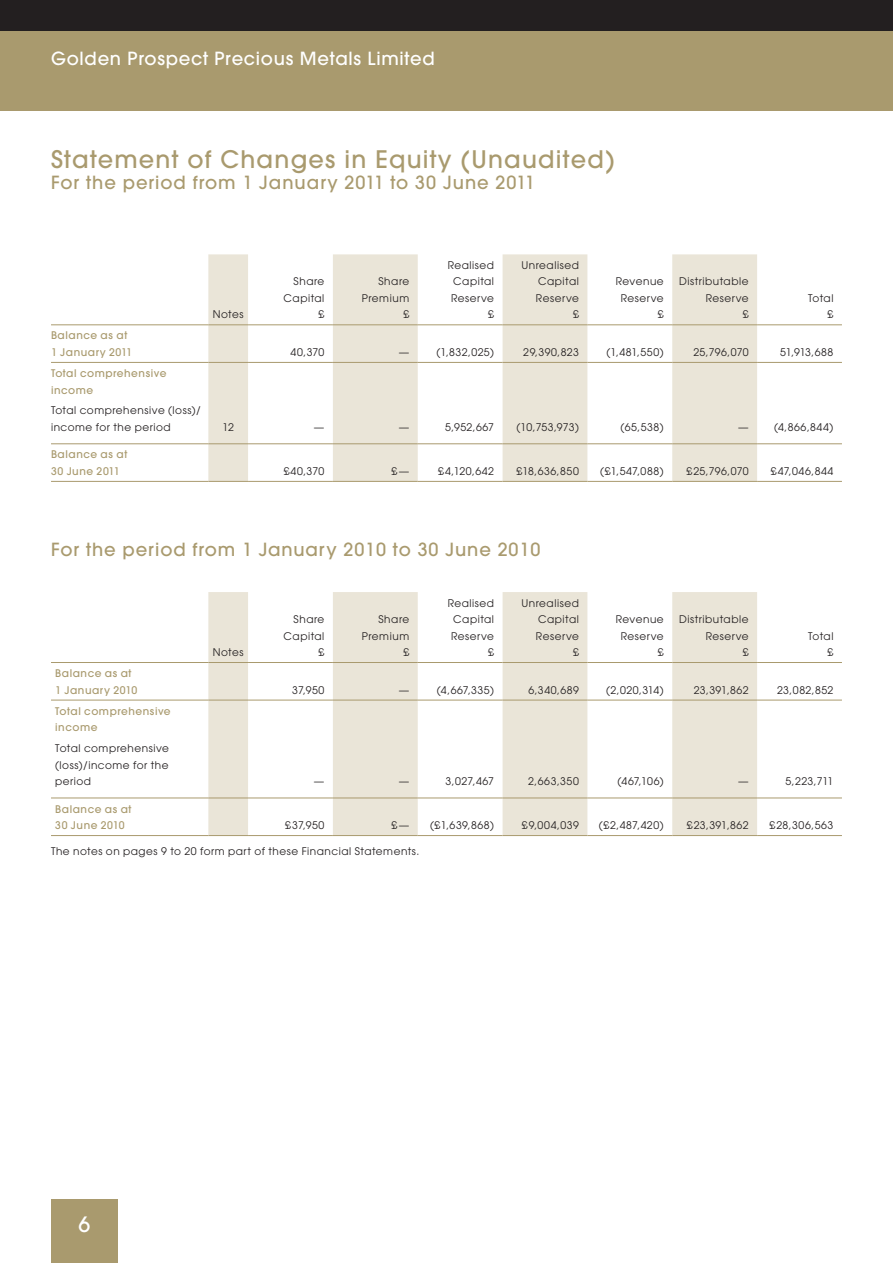
<style>
.page{position:relative;width:893px;height:1263px;background:#fff}
.page>*{position:absolute;margin:0;border:0;box-sizing:border-box;transform-origin:0 0}
.t1{font:500 24px "Avant Garde";letter-spacing:.05em;color:#a99a6e}
.t2{font:500 21px "Avant Garde";color:#fff}
.t3{font:500 18px "Avant Garde";letter-spacing:.05em;color:#a99a6e}
.t4{font:500 18px "Avant Garde";letter-spacing:.04em;color:#fff}
.t5{font:10.5px/16.5px "Avant Garde";letter-spacing:.05em;color:#231f20;text-align:right}
.t6{font:500 10.5px/16.5px "Avant Garde";letter-spacing:.05em;color:#a99a6e}
</style>
<div class="page">
<div style="left:0;top:30px;width:893px;height:81px;background:#a99a6e"></div>
<div style="left:0;top:0;width:893px;height:31px;background:#231f20"></div>
<div style="left:51px;top:1199px;width:67px;height:64px;background:#a99a6e"></div>
<svg style="left:208px;top:254px;width:549px;height:227px;fill:#eae5d8"></svg>
<hr style="left:51px;top:324px;width:157px;height:1px;background:#a99a6e">
<hr style="left:208px;top:324px;width:40px;height:1px;background:#a99a6e">
<hr style="left:248px;top:324px;width:85px;height:1px;background:#a99a6e">
<hr style="left:333px;top:324px;width:85px;height:1px;background:#a99a6e">
<hr style="left:418px;top:324px;width:85px;height:1px;background:#a99a6e">
<hr style="left:503px;top:324px;width:84px;height:1px;background:#a99a6e">
<hr style="left:587px;top:324px;width:85px;height:1px;background:#a99a6e">
<hr style="left:672px;top:324px;width:85px;height:1px;background:#a99a6e">
<hr style="left:757px;top:324px;width:85px;height:1px;background:#a99a6e">
<hr style="left:51px;top:362px;width:157px;height:1px;background:#a99a6e">
<hr style="left:208px;top:362px;width:40px;height:1px;background:#a99a6e">
<hr style="left:248px;top:362px;width:85px;height:1px;background:#a99a6e">
<hr style="left:333px;top:362px;width:85px;height:1px;background:#a99a6e">
<hr style="left:418px;top:362px;width:85px;height:1px;background:#a99a6e">
<hr style="left:503px;top:362px;width:84px;height:1px;background:#a99a6e">
<hr style="left:587px;top:362px;width:85px;height:1px;background:#a99a6e">
<hr style="left:672px;top:362px;width:85px;height:1px;background:#a99a6e">
<hr style="left:757px;top:362px;width:85px;height:1px;background:#a99a6e">
<hr style="left:51px;top:443px;width:157px;height:1px;background:#a99a6e">
<hr style="left:208px;top:443px;width:40px;height:1px;background:#a99a6e">
<hr style="left:248px;top:443px;width:85px;height:1px;background:#a99a6e">
<hr style="left:333px;top:443px;width:85px;height:1px;background:#a99a6e">
<hr style="left:418px;top:443px;width:85px;height:1px;background:#a99a6e">
<hr style="left:503px;top:443px;width:84px;height:1px;background:#a99a6e">
<hr style="left:587px;top:443px;width:85px;height:1px;background:#a99a6e">
<hr style="left:672px;top:443px;width:85px;height:1px;background:#a99a6e">
<hr style="left:757px;top:443px;width:85px;height:1px;background:#a99a6e">
<hr style="left:51px;top:481px;width:157px;height:1px;background:#a99a6e">
<hr style="left:208px;top:481px;width:40px;height:1px;background:#a99a6e">
<hr style="left:248px;top:481px;width:85px;height:1px;background:#a99a6e">
<hr style="left:333px;top:481px;width:85px;height:1px;background:#a99a6e">
<hr style="left:418px;top:481px;width:85px;height:1px;background:#a99a6e">
<hr style="left:503px;top:481px;width:84px;height:1px;background:#a99a6e">
<hr style="left:587px;top:481px;width:85px;height:1px;background:#a99a6e">
<hr style="left:672px;top:481px;width:85px;height:1px;background:#a99a6e">
<hr style="left:757px;top:481px;width:85px;height:1px;background:#a99a6e">
<svg style="left:208px;top:592px;width:549px;height:243px;fill:#eae5d8"></svg>
<hr style="left:51px;top:662px;width:157px;height:1px;background:#a99a6e">
<hr style="left:208px;top:662px;width:40px;height:1px;background:#a99a6e">
<hr style="left:248px;top:662px;width:85px;height:1px;background:#a99a6e">
<hr style="left:333px;top:662px;width:85px;height:1px;background:#a99a6e">
<hr style="left:418px;top:662px;width:85px;height:1px;background:#a99a6e">
<hr style="left:503px;top:662px;width:84px;height:1px;background:#a99a6e">
<hr style="left:587px;top:662px;width:85px;height:1px;background:#a99a6e">
<hr style="left:672px;top:662px;width:85px;height:1px;background:#a99a6e">
<hr style="left:757px;top:662px;width:85px;height:1px;background:#a99a6e">
<hr style="left:51px;top:700px;width:157px;height:1px;background:#a99a6e">
<hr style="left:208px;top:700px;width:40px;height:1px;background:#a99a6e">
<hr style="left:248px;top:700px;width:85px;height:1px;background:#a99a6e">
<hr style="left:333px;top:700px;width:85px;height:1px;background:#a99a6e">
<hr style="left:418px;top:700px;width:85px;height:1px;background:#a99a6e">
<hr style="left:503px;top:700px;width:84px;height:1px;background:#a99a6e">
<hr style="left:587px;top:700px;width:85px;height:1px;background:#a99a6e">
<hr style="left:672px;top:700px;width:85px;height:1px;background:#a99a6e">
<hr style="left:757px;top:700px;width:85px;height:1px;background:#a99a6e">
<hr style="left:51px;top:798px;width:157px;height:1px;background:#a99a6e">
<hr style="left:208px;top:798px;width:40px;height:1px;background:#a99a6e">
<hr style="left:248px;top:798px;width:85px;height:1px;background:#a99a6e">
<hr style="left:333px;top:798px;width:85px;height:1px;background:#a99a6e">
<hr style="left:418px;top:798px;width:85px;height:1px;background:#a99a6e">
<hr style="left:503px;top:798px;width:84px;height:1px;background:#a99a6e">
<hr style="left:587px;top:798px;width:85px;height:1px;background:#a99a6e">
<hr style="left:672px;top:798px;width:85px;height:1px;background:#a99a6e">
<hr style="left:757px;top:798px;width:85px;height:1px;background:#a99a6e">
<hr style="left:51px;top:835px;width:157px;height:1px;background:#a99a6e">
<hr style="left:208px;top:835px;width:40px;height:1px;background:#a99a6e">
<hr style="left:248px;top:835px;width:85px;height:1px;background:#a99a6e">
<hr style="left:333px;top:835px;width:85px;height:1px;background:#a99a6e">
<hr style="left:418px;top:835px;width:85px;height:1px;background:#a99a6e">
<hr style="left:503px;top:835px;width:84px;height:1px;background:#a99a6e">
<hr style="left:587px;top:835px;width:85px;height:1px;background:#a99a6e">
<hr style="left:672px;top:835px;width:85px;height:1px;background:#a99a6e">
<hr style="left:757px;top:835px;width:85px;height:1px;background:#a99a6e">
<h3 class="t4" style="left:51px;top:48px;width:385px">Golden Prospect Precious Metals Limited</h3>
<h1 class="t1" style="left:51px;top:144px;width:565px">Statement of Changes in Equity (Unaudited)</h1>
<h3 class="t3" style="left:51px;top:171px;width:485px">For the period from 1 January 2011 to 30 June 2011</h3>
<p class="t5" style="left:213px;top:306px;width:32px">Notes</p>
<p class="t5" style="left:284px;top:273px;width:42px">Share<br>Capital £</p>
<p class="t5" style="left:362px;top:273px;width:49px">Share<br>Premium £</p>
<p class="t5" style="left:448px;top:257px;width:48px">Realised<br>Capital<br>Reserve £</p>
<p class="t5" style="left:521px;top:257px;width:59px">Unrealised<br>Capital<br>Reserve<br>£</p>
<p class="t5" style="left:616px;top:273px;width:49px">Revenue<br>Reserve £</p>
<p class="t5" style="left:679px;top:273px;width:71px">Distributable<br>Reserve<br>£</p>
<p class="t5" style="left:808px;top:290px;width:27px">Total £</p>
<p class="t6" style="left:51px;top:327px;width:83px">Balance as at<br>1 January 2011</p>
<p class="t6" style="left:51px;top:365px;width:117px">Total comprehensive income</p>
<p class="t5" style="left:51px;top:402px;width:151px;text-align:left">Total comprehensive (loss)/ income for the period</p>
<p class="t6" style="left:51px;top:446px;width:78px">Balance as at<br>30 June 2011</p>
<p class="t5" style="left:291px;top:344px;width:35px">40,370</p>
<p class="t5" style="left:399px;top:344px;width:12px">—</p>
<p class="t5" style="left:436px;top:344px;width:59px">(1,832,025)</p>
<p class="t5" style="left:523px;top:344px;width:57px">29,390,823</p>
<p class="t5" style="left:606px;top:344px;width:59px">(1,481,550)</p>
<p class="t5" style="left:693px;top:344px;width:57px">25,796,070</p>
<p class="t5" style="left:780px;top:344px;width:55px">51,913,688</p>
<p class="t5" style="left:222px;top:419px;width:13px">12</p>
<p class="t5" style="left:314px;top:419px;width:12px">—</p>
<p class="t5" style="left:399px;top:419px;width:12px">—</p>
<p class="t5" style="left:445px;top:419px;width:50px">5,952,667</p>
<p class="t5" style="left:516px;top:419px;width:64px">(10,753,973)</p>
<p class="t5" style="left:620px;top:419px;width:45px">(65,538)</p>
<p class="t5" style="left:738px;top:419px;width:12px">—</p>
<p class="t5" style="left:774px;top:419px;width:61px">(4,866,844)</p>
<p class="t5" style="left:284px;top:463px;width:42px">£40,370</p>
<p class="t5" style="left:391px;top:463px;width:19px">£—</p>
<p class="t5" style="left:438px;top:463px;width:57px">£4,120,642</p>
<p class="t5" style="left:516px;top:463px;width:64px">£18,636,850</p>
<p class="t5" style="left:600px;top:463px;width:65px">(£1,547,088)</p>
<p class="t5" style="left:686px;top:463px;width:64px">£25,796,070</p>
<p class="t5" style="left:771px;top:463px;width:64px">£47,046,844</p>
<h3 class="t3" style="left:51px;top:539px;width:491px">For the period from 1 January 2010 to 30 June 2010</h3>
<p class="t5" style="left:213px;top:644px;width:32px">Notes</p>
<p class="t5" style="left:284px;top:611px;width:42px">Share<br>Capital £</p>
<p class="t5" style="left:362px;top:611px;width:49px">Share<br>Premium £</p>
<p class="t5" style="left:448px;top:594px;width:48px">Realised<br>Capital<br>Reserve £</p>
<p class="t5" style="left:521px;top:594px;width:59px">Unrealised<br>Capital<br>Reserve<br>£</p>
<p class="t5" style="left:616px;top:611px;width:49px">Revenue<br>Reserve £</p>
<p class="t5" style="left:679px;top:611px;width:71px">Distributable<br>Reserve<br>£</p>
<p class="t5" style="left:808px;top:627px;width:27px">Total £</p>
<p class="t6" style="left:55px;top:665px;width:83px">Balance as at<br>1 January 2010</p>
<p class="t6" style="left:55px;top:703px;width:117px">Total comprehensive income</p>
<p class="t5" style="left:55px;top:740px;width:115px;text-align:justify">Total comprehensive (loss)/income for the period</p>
<p class="t5" style="left:292px;top:681px;width:34px">37,950</p>
<p class="t5" style="left:399px;top:681px;width:12px">—</p>
<p class="t5" style="left:437px;top:681px;width:59px">(4,667,335)</p>
<p class="t5" style="left:528px;top:681px;width:52px">6,340,689</p>
<p class="t5" style="left:606px;top:681px;width:59px">(2,020,314)</p>
<p class="t5" style="left:694px;top:681px;width:56px">23,391,862</p>
<p class="t5" style="left:777px;top:681px;width:58px">23,082,852</p>
<p class="t5" style="left:314px;top:773px;width:12px">—</p>
<p class="t5" style="left:399px;top:773px;width:12px">—</p>
<p class="t5" style="left:446px;top:773px;width:50px">3,027,467</p>
<p class="t5" style="left:528px;top:773px;width:52px">2,663,350</p>
<p class="t5" style="left:617px;top:773px;width:48px">(467,106)</p>
<p class="t5" style="left:738px;top:773px;width:12px">—</p>
<p class="t5" style="left:786px;top:773px;width:49px">5,223,711</p>
<p class="t6" style="left:55px;top:800px;width:78px">Balance as at<br>30 June 2010</p>
<p class="t5" style="left:285px;top:817px;width:41px">£37,950</p>
<p class="t5" style="left:392px;top:817px;width:19px">£—</p>
<p class="t5" style="left:430px;top:817px;width:65px">(£1,639,868)</p>
<p class="t5" style="left:522px;top:817px;width:59px">£9,004,039</p>
<p class="t5" style="left:599px;top:817px;width:66px">(£2,487,420)</p>
<p class="t5" style="left:687px;top:817px;width:63px">£23,391,862</p>
<p class="t5" style="left:770px;top:817px;width:65px">£28,306,563</p>
<p class="t5" style="left:51px;top:842px;width:370px">The notes on pages 9 to 20 form part of these Financial Statements.</p>
<h2 class="t2" style="left:79px;top:1211px;width:13px">6</h2>
</div>
